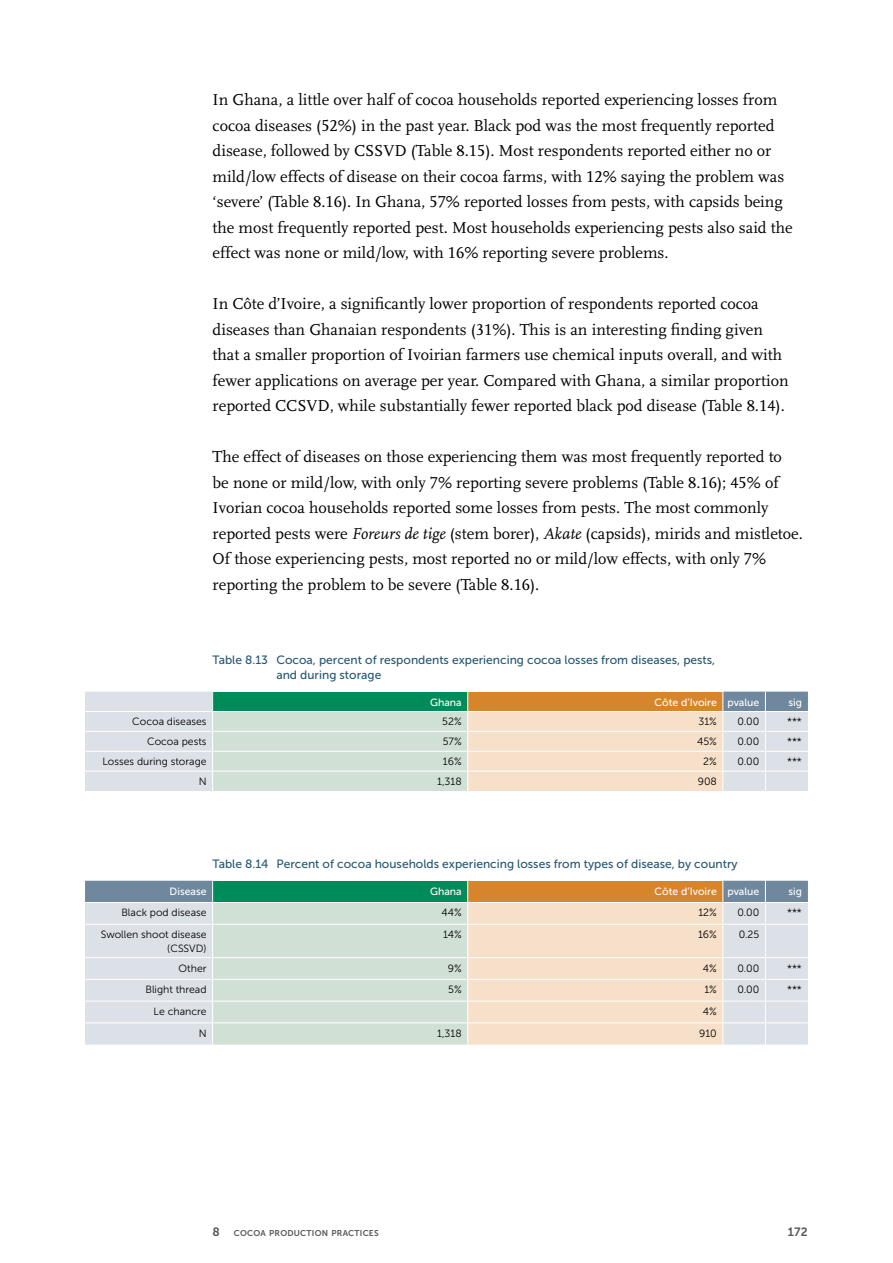
<style>
.page{position:relative;width:893px;height:1263px;background:#fff}
.page>*{position:absolute;margin:0;border:0;box-sizing:border-box;transform-origin:0 0}
.t1{font:16.5px/25.5px "Scala LF";color:#000}
.t2{font:12px/15px "Museo Sans 500";color:#265873}
.t3{font:12px "Museo Sans 700";color:#575756}
.t4{font:10.5px/13.5px "Museo Sans 300";color:#000;text-align:right}
.t5{font:10.5px "Museo Sans 500";color:#fff}
.t6{font:8.4px "Museo Sans 700";letter-spacing:.03em;color:#575756}
.s1{font-style:italic}
.s2{font-size:12px}
</style>
<div class="page">
<div style="left:85px;top:692px;width:127px;height:99px;background:#dce0e7"></div>
<svg style="left:212px;top:692px;width:596px;height:99px;background:#cbcfb8"></svg>
<hr style="left:85px;top:711px;width:128px;height:1px;background:#fff">
<hr style="left:213px;top:711px;width:255px;height:1px;background:#fff">
<hr style="left:468px;top:711px;width:255px;height:1px;background:#fff">
<hr style="left:723px;top:711px;width:42px;height:1px;background:#fff">
<hr style="left:765px;top:711px;width:43px;height:1px;background:#fff">
<hr style="left:85px;top:731px;width:128px;height:1px;background:#fff">
<hr style="left:213px;top:731px;width:255px;height:1px;background:#fff">
<hr style="left:468px;top:731px;width:255px;height:1px;background:#fff">
<hr style="left:723px;top:731px;width:42px;height:1px;background:#fff">
<hr style="left:765px;top:731px;width:43px;height:1px;background:#fff">
<hr style="left:85px;top:751px;width:128px;height:1px;background:#fff">
<hr style="left:213px;top:751px;width:255px;height:1px;background:#fff">
<hr style="left:468px;top:751px;width:255px;height:1px;background:#fff">
<hr style="left:723px;top:751px;width:42px;height:1px;background:#fff">
<hr style="left:765px;top:751px;width:43px;height:1px;background:#fff">
<hr style="left:85px;top:771px;width:128px;height:1px;background:#fff">
<hr style="left:213px;top:771px;width:255px;height:1px;background:#fff">
<hr style="left:468px;top:771px;width:255px;height:1px;background:#fff">
<hr style="left:723px;top:771px;width:42px;height:1px;background:#fff">
<hr style="left:765px;top:771px;width:43px;height:1px;background:#fff">
<svg style="left:85px;top:881px;width:723px;height:164px;background:#d2d4c6"></svg>
<hr style="left:85px;top:902px;width:128px;height:1px;background:#fff">
<hr style="left:213px;top:902px;width:255px;height:1px;background:#fff">
<hr style="left:468px;top:902px;width:255px;height:1px;background:#fff">
<hr style="left:723px;top:902px;width:42px;height:1px;background:#fff">
<hr style="left:765px;top:902px;width:43px;height:1px;background:#fff">
<hr style="left:85px;top:924px;width:128px;height:1px;background:#fff">
<hr style="left:213px;top:924px;width:255px;height:1px;background:#fff">
<hr style="left:468px;top:924px;width:255px;height:1px;background:#fff">
<hr style="left:723px;top:924px;width:42px;height:1px;background:#fff">
<hr style="left:765px;top:924px;width:43px;height:1px;background:#fff">
<hr style="left:85px;top:957px;width:128px;height:1px;background:#fff">
<hr style="left:213px;top:957px;width:255px;height:1px;background:#fff">
<hr style="left:468px;top:957px;width:255px;height:1px;background:#fff">
<hr style="left:723px;top:957px;width:42px;height:1px;background:#fff">
<hr style="left:765px;top:957px;width:43px;height:1px;background:#fff">
<hr style="left:85px;top:979px;width:128px;height:1px;background:#fff">
<hr style="left:213px;top:979px;width:255px;height:1px;background:#fff">
<hr style="left:468px;top:979px;width:255px;height:1px;background:#fff">
<hr style="left:723px;top:979px;width:42px;height:1px;background:#fff">
<hr style="left:765px;top:979px;width:43px;height:1px;background:#fff">
<hr style="left:85px;top:1001px;width:128px;height:1px;background:#fff">
<hr style="left:213px;top:1001px;width:255px;height:1px;background:#fff">
<hr style="left:468px;top:1001px;width:255px;height:1px;background:#fff">
<hr style="left:723px;top:1001px;width:42px;height:1px;background:#fff">
<hr style="left:765px;top:1001px;width:43px;height:1px;background:#fff">
<hr style="left:85px;top:1022px;width:128px;height:1px;background:#fff">
<hr style="left:213px;top:1022px;width:255px;height:1px;background:#fff">
<hr style="left:468px;top:1022px;width:255px;height:1px;background:#fff">
<hr style="left:723px;top:1022px;width:42px;height:1px;background:#fff">
<hr style="left:765px;top:1022px;width:43px;height:1px;background:#fff">
<p class="t1" style="left:213px;top:87px;width:582px">In Ghana, a little over half of cocoa households reported experiencing losses from cocoa diseases (52%) in the past year. Black pod was the most frequently reported disease, followed by CSSVD (Table 8.15). Most respondents reported either no or mild/low effects of disease on their cocoa farms, with 12% saying the problem was ‘severe’ (Table 8.16). In Ghana, 57% reported losses from pests, with capsids being the most frequently reported pest. Most households experiencing pests also said the effect was none or mild/low, with 16% reporting severe problems.</p>
<p class="t1" style="left:213px;top:291px;width:578px">In Côte d’Ivoire, a significantly lower proportion of respondents reported cocoa diseases than Ghanaian respondents (31%). This is an interesting finding given that a smaller proportion of Ivoirian farmers use chemical inputs overall, and with fewer applications on average per year. Compared with Ghana, a similar proportion reported CCSVD, while substantially fewer reported black pod disease (Table 8.14).</p>
<p class="t1" style="left:213px;top:444px;width:592px">The effect of diseases on those experiencing them was most frequently reported to<br>be none or mild/low, with only 7% reporting severe problems (Table 8.16); 45% of Ivorian cocoa households reported some losses from pests. The most commonly reported pests were <span class="s1">Foreurs de tige</span> (stem borer), <span class="s1">Akate</span> (capsids), mirids and mistletoe.<br>Of those experiencing pests, most reported no or mild/low effects, with only 7% reporting the problem to be severe (Table 8.16).</p>
<p class="t2" style="left:276px;top:652px;width:440px;text-indent:-64px">Table 8.13 Cocoa, percent of respondents experiencing cocoa losses from diseases, pests, and during storage</p>
<p class="t5" style="left:430px;top:696px;width:33px">Ghana</p>
<p class="t5" style="left:655px;top:696px;width:106px">Côte d’Ivoire pvalue</p>
<p class="t5" style="left:788px;top:696px;width:15px">sig</p>
<p class="t4" style="left:132px;top:715px;width:76px">Cocoa diseases</p>
<p class="t4" style="left:442px;top:715px;width:21px">52%</p>
<p class="t4" style="left:698px;top:715px;width:20px">31%</p>
<p class="t4" style="left:738px;top:715px;width:23px">0.00</p>
<p class="t4" style="left:787px;top:715px;width:16px">***</p>
<p class="t4" style="left:147px;top:735px;width:61px">Cocoa pests</p>
<p class="t4" style="left:443px;top:735px;width:20px">57%</p>
<p class="t4" style="left:697px;top:735px;width:21px">45%</p>
<p class="t4" style="left:738px;top:735px;width:23px">0.00</p>
<p class="t4" style="left:787px;top:735px;width:16px">***</p>
<p class="t4" style="left:103px;top:755px;width:106px">Losses during storage</p>
<p class="t4" style="left:443px;top:755px;width:20px">16%</p>
<p class="t4" style="left:703px;top:755px;width:15px">2%</p>
<p class="t4" style="left:738px;top:755px;width:23px">0.00</p>
<p class="t4" style="left:787px;top:755px;width:16px">***</p>
<p class="t4" style="left:199px;top:775px;width:9px">N</p>
<p class="t4" style="left:437px;top:775px;width:26px">1,318</p>
<p class="t4" style="left:698px;top:775px;width:21px">908</p>
<p class="t2" style="left:213px;top:857px;width:527px">Table 8.14 Percent of cocoa households experiencing losses from types of disease, by country</p>
<p class="t5" style="left:170px;top:885px;width:38px">Disease</p>
<p class="t5" style="left:430px;top:885px;width:33px">Ghana</p>
<p class="t5" style="left:655px;top:885px;width:106px">Côte d’Ivoire pvalue</p>
<p class="t5" style="left:788px;top:885px;width:15px">sig</p>
<p class="t4" style="left:121px;top:906px;width:87px">Black pod disease</p>
<p class="t4" style="left:442px;top:906px;width:22px">44%</p>
<p class="t4" style="left:698px;top:906px;width:20px">12%</p>
<p class="t4" style="left:738px;top:906px;width:23px">0.00</p>
<p class="t4" style="left:787px;top:906px;width:16px">***</p>
<p class="t4" style="left:101px;top:928px;width:107px">Swollen shoot disease (CSSVD)</p>
<p class="t4" style="left:443px;top:928px;width:20px">14%</p>
<p class="t4" style="left:698px;top:928px;width:20px">16%</p>
<p class="t4" style="left:739px;top:928px;width:22px">0.25</p>
<p class="t4" style="left:179px;top:961px;width:29px">Other</p>
<p class="t4" style="left:448px;top:961px;width:15px">9%</p>
<p class="t4" style="left:703px;top:961px;width:15px">4%</p>
<p class="t4" style="left:738px;top:961px;width:23px">0.00</p>
<p class="t4" style="left:787px;top:961px;width:16px">***</p>
<p class="t4" style="left:145px;top:983px;width:63px">Blight thread</p>
<p class="t4" style="left:448px;top:983px;width:15px">5%</p>
<p class="t4" style="left:704px;top:983px;width:14px">1%</p>
<p class="t4" style="left:738px;top:983px;width:23px">0.00</p>
<p class="t4" style="left:787px;top:983px;width:16px">***</p>
<p class="t4" style="left:154px;top:1005px;width:54px">Le chancre</p>
<p class="t4" style="left:703px;top:1005px;width:15px">4%</p>
<p class="t4" style="left:199px;top:1026px;width:9px">N</p>
<p class="t4" style="left:437px;top:1026px;width:26px">1,318</p>
<p class="t4" style="left:699px;top:1026px;width:19px">910</p>
<p class="t6" style="left:213px;top:1228px;width:168px"><span class="s2">8</span> COCOA PRODUCTION PRACTICES</p>
<p class="t3" style="left:788px;top:1225px;width:22px">172</p>
</div>
